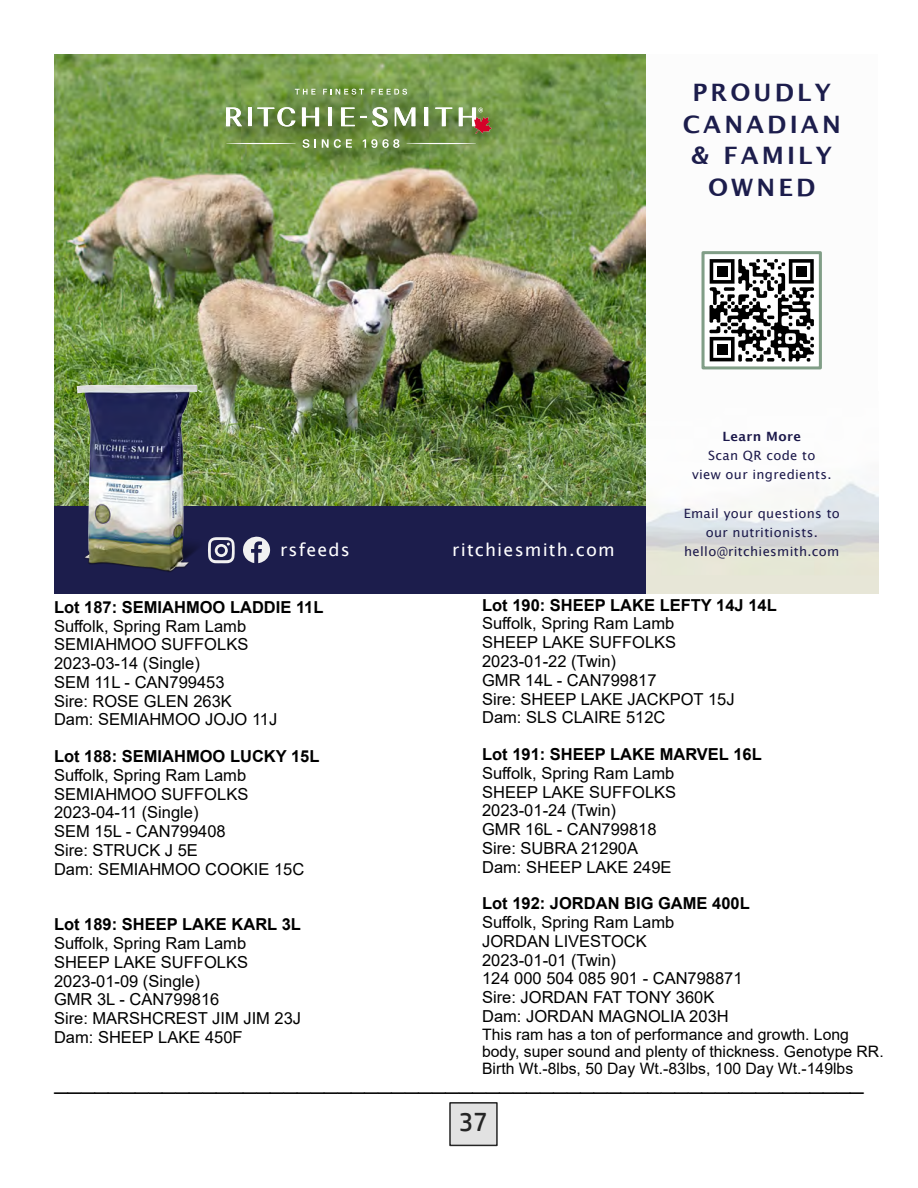
<style>
.page{position:relative;width:918px;height:1188px;background:#fff}
.page>*{position:absolute;margin:0;border:0;box-sizing:border-box;transform-origin:0 0}
.t1{font:27px "HP Simplified";color:#252525}
.t2{font:24.3px "Arial";color:#000}
.t3{font:700 24px/31.5px "Lucida Grande";letter-spacing:.125em;color:#1c1d4c;text-align:center}
.t4{font:17.55px "Lucida Grande";letter-spacing:.065em;color:#fff}
.t5{font:16.5px/18.8px "Arial";color:#000}
.t6{font:700 16.5px "Arial";color:#000}
.t7{font:15.75px/17.2px "Arial";color:#000}
.t8{font:12.75px/19.2px "Lucida Grande";letter-spacing:.025em;color:#1c194b;text-align:center}
.t9{font:700 12.75px "Lucida Grande";letter-spacing:.025em;color:#1c194b}
</style>
<div class="page">
<div style="left:449px;top:1102px;width:49px;height:44px;background:#e2e2e2;border:2px solid #252525"></div>
<img style="left:645px;top:408px;width:233px;height:186px">
<img style="left:54px;top:54px;width:591px;height:453px">
<div style="left:54px;top:507px;width:591px;height:87px;background:#1c1d4c"></div>
<img style="left:69px;top:383px;width:139px;height:189px">
<img style="left:214px;top:76px;width:303px;height:105px">
<svg style="left:303px;top:139px;width:6px;height:9px"></svg>
<svg style="left:322px;top:139px;width:30px;height:9px"></svg>
<svg style="left:363px;top:139px;width:36px;height:9px"></svg>
<svg style="left:226px;top:143px;width:70px;height:1px"></svg>
<svg style="left:407px;top:143px;width:69px;height:1px"></svg>
<svg style="left:295px;top:89px;width:21px;height:6px"></svg>
<svg style="left:323px;top:89px;width:41px;height:6px"></svg>
<svg style="left:371px;top:89px;width:36px;height:6px"></svg>
<svg style="left:208px;top:537px;width:27px;height:26px"></svg>
<svg style="left:243px;top:536px;width:27px;height:27px"></svg>
<div style="left:702px;top:251px;width:120px;height:118px;background:#fff;border:3px solid #819e87"></div>
<svg style="left:709px;top:259px;width:105px;height:103px"></svg>
<div style="left:717px;top:266px;width:10px;height:11px;background:#000"></div>
<div style="left:796px;top:266px;width:11px;height:11px;background:#000"></div>
<div style="left:717px;top:344px;width:10px;height:10px;background:#000"></div>
<img style="left:226px;top:107px;width:266px;height:27px">
<h3 class="t3" style="left:683px;top:77px;width:160px">PROUDLY<br>CANADIAN &amp; FAMILY<br>OWNED</h3>
<p class="t9" style="left:723px;top:426px;width:80px">Learn More</p>
<p class="t8" style="left:692px;top:446px;width:141px">Scan QR code to<br>view our ingredients.</p>
<p class="t8" style="left:684px;top:504px;width:158px">Email your questions to our nutritionists.</p>
<p class="t4" style="left:280px;top:540px;width:71px">rsfeeds</p>
<p class="t4" style="left:452px;top:540px;width:164px">ritchiesmith.com</p>
<p class="t8" style="left:684px;top:542px;width:157px">hello@ritchiesmith.com</p>
<p class="t6" style="left:54px;top:601px;width:271px">Lot 187: SEMIAHMOO LADDIE 11L</p>
<p class="t5" style="left:54px;top:618px;width:225px">Suffolk, Spring Ram Lamb<br>SEMIAHMOO SUFFOLKS<br>2023-03-14 (Single)<br>SEM 11L - CAN799453<br>Sire: ROSE GLEN 263K<br>Dam: SEMIAHMOO JOJO 11J</p>
<p class="t6" style="left:54px;top:750px;width:267px">Lot 188: SEMIAHMOO LUCKY 15L</p>
<p class="t5" style="left:54px;top:767px;width:252px">Suffolk, Spring Ram Lamb<br>SEMIAHMOO SUFFOLKS<br>2023-04-11 (Single)<br>SEM 15L - CAN799408<br>Sire: STRUCK J 5E<br>Dam: SEMIAHMOO COOKIE 15C</p>
<p class="t6" style="left:54px;top:918px;width:248px">Lot 189: SHEEP LAKE KARL 3L</p>
<p class="t5" style="left:54px;top:935px;width:249px">Suffolk, Spring Ram Lamb<br>SHEEP LAKE SUFFOLKS<br>2023-01-09 (Single)<br>GMR 3L - CAN799816<br>Sire: MARSHCREST JIM JIM 23J<br>Dam: SHEEP LAKE 450F</p>
<p class="t6" style="left:482px;top:599px;width:296px">Lot 190: SHEEP LAKE LEFTY 14J 14L</p>
<p class="t5" style="left:482px;top:616px;width:254px">Suffolk, Spring Ram Lamb<br>SHEEP LAKE SUFFOLKS<br>2023-01-22 (Twin)<br>GMR 14L - CAN799817<br>Sire: SHEEP LAKE JACKPOT 15J<br>Dam: SLS CLAIRE 512C</p>
<p class="t6" style="left:482px;top:748px;width:281px">Lot 191: SHEEP LAKE MARVEL 16L</p>
<p class="t5" style="left:482px;top:765px;width:196px">Suffolk, Spring Ram Lamb<br>SHEEP LAKE SUFFOLKS<br>2023-01-24 (Twin)<br>GMR 16L - CAN799818<br>Sire: SUBRA 21290A<br>Dam: SHEEP LAKE 249E</p>
<p class="t6" style="left:482px;top:897px;width:269px">Lot 192: JORDAN BIG GAME 400L</p>
<p class="t5" style="left:482px;top:914px;width:262px">Suffolk, Spring Ram Lamb<br>JORDAN LIVESTOCK<br>2023-01-01 (Twin)<br>124 000 504 085 901 - CAN798871<br>Sire: JORDAN FAT TONY 360K<br>Dam: JORDAN MAGNOLIA 203H</p>
<p class="t7" style="left:482px;top:1027px;width:403px">This ram has a ton of performance and growth. Long body, super sound and plenty of thickness. Genotype RR.<br>Birth Wt.-8lbs, 50 Day Wt.-83lbs, 100 Day Wt.-149lbs</p>
<h2 class="t2" style="left:54px;top:1072px;width:811px">____________________________________________________________</h2>
<h1 class="t1" style="left:459px;top:1109px;width:30px">37</h1>
</div>
